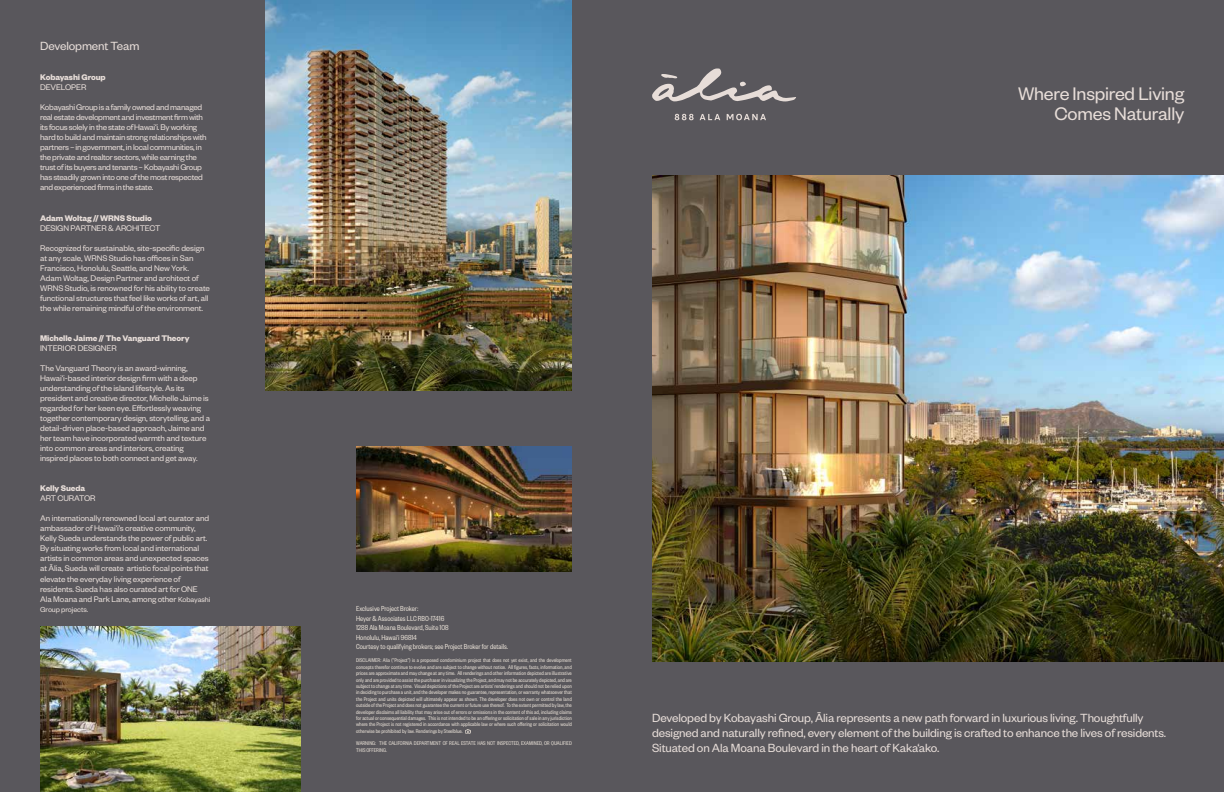
<style>
.page{position:relative;width:1224px;height:792px;background:#59575c}
.page>*{position:absolute;margin:0;border:0;box-sizing:border-box;transform-origin:0 0}
.t1{font:20px/20.1px "Founders Grotesk";letter-spacing:-.01em;color:#e7ddd8;text-align:right}
.t2{font:13px/15px "Founders Grotesk";letter-spacing:-.01em;color:#e7ddd8}
.t3{font:9px/10px "Founders Grotesk";letter-spacing:-.01em;color:#e7ddd8}
.t4{font:9px/10px "Founders Grotesk";letter-spacing:-.03em;color:#e7ddd8}
.t5{font:700 9px "Founders Grotesk";letter-spacing:-.01em;color:#e7ddd8}
.t6{font:8px/9.6px "Founders Grotesk Condensed";color:#e8e0d6}
.t7{font:8px "Founders Grotesk";letter-spacing:-.01em;color:#e7ddd8}
.t8{font:6px/6.4px "Founders Grotesk Condensed";color:#e8e0d6;text-align:justify}
.s1{font-size:8px}
</style>
<div class="page">
<img style="left:266px;top:0;width:306px;height:391px">
<img style="left:40px;top:627px;width:261px;height:165px">
<svg style="left:652px;top:68px;width:144px;height:33px"></svg>
<svg style="left:675px;top:114px;width:19px;height:6px"></svg>
<svg style="left:700px;top:114px;width:20px;height:6px"></svg>
<svg style="left:727px;top:114px;width:39px;height:6px"></svg>
<img style="left:356px;top:446px;width:216px;height:125px">
<svg style="left:466px;top:730px;width:5px;height:3px"></svg>
<img style="left:652px;top:175px;width:572px;height:487px">
<h2 class="t2" style="left:40px;top:38px;width:101px">Development Team</h2>
<h3 class="t5" style="left:40px;top:72px;width:67px">Kobayashi Group</h3>
<h3 class="t3" style="left:40px;top:82px;width:48px">DEVELOPER</h3>
<p class="t4" style="left:40px;top:102px;width:168px">Kobayashi Group is a family owned and managed real estate development and investment firm with its focus solely in the state of Hawai‘i. By working hard to build and maintain strong relationships with partners – in government, in local communities, in the private and realtor sectors, while earning the trust of its buyers and tenants – Kobayashi Group has steadily grown into one of the most respected and experienced firms in the state.</p>
<h3 class="t5" style="left:40px;top:212px;width:113px">Adam Woltag // WRNS Studio</h3>
<h3 class="t3" style="left:40px;top:222px;width:122px">DESIGN PARTNER &amp; ARCHITECT</h3>
<p class="t3" style="left:40px;top:242px;width:171px">Recognized for sustainable, site-specific design at any scale, WRNS Studio has offices in San Francisco, Honolulu, Seattle, and New York.<br>Adam Woltag, Design Partner and architect of WRNS Studio, is renowned for his ability to create functional structures that feel like works of art, all the while remaining mindful of the environment.</p>
<h3 class="t5" style="left:40px;top:332px;width:151px">Michelle Jaime // The Vanguard Theory</h3>
<h3 class="t3" style="left:40px;top:343px;width:78px">INTERIOR DESIGNER</h3>
<p class="t3" style="left:40px;top:363px;width:172px">The Vanguard Theory is an award-winning, Hawai‘i-based interior design firm with a deep understanding of the island lifestyle. As its president and creative director, Michelle Jaime is regarded for her keen eye. Effortlessly weaving together contemporary design, storytelling, and a detail-driven place-based approach, Jaime and her team have incorporated warmth and texture into common areas and interiors, creating inspired places to both connect and get away.</p>
<h3 class="t5" style="left:40px;top:483px;width:47px">Kelly Sueda</h3>
<h3 class="t3" style="left:40px;top:493px;width:57px">ART CURATOR</h3>
<p class="t3" style="left:40px;top:513px;width:172px">An internationally renowned local art curator and ambassador of Hawai‘i’s creative community, Kelly Sueda understands the power of public art.<br>By situating works from local and international artists in common areas and unexpected spaces at Ālia, Sueda will create artistic focal points that elevate the everyday living experience of residents. Sueda has also curated art for ONE Ala Moana and Park Lane, among other <span class="s1">Kobayashi</span></p>
<h3 class="t7" style="left:40px;top:604px;width:50px">Group projects.</h3>
<h3 class="t6" style="left:356px;top:603px;width:154px">Exclusive Project Broker:<br>Heyer &amp; Associates LLC RBO-17416<br>1288 Ala Moana Boulevard, Suite 108<br>Honolulu, Hawai‘i 96814<br>Courtesy to qualifying brokers; see Project Broker for details.</h3>
<p class="t8" style="left:356px;top:657px;width:217px">DISCLAIMER: Alia (“Project”) is a proposed condominium project that does not yet exist, and the development concepts therefor continue to evolve and are subject to change without notice. All figures, facts, information, and prices are approximate and may change at any time. All renderings and other information depicted are illustrative only and are provided to assist the purchaser in visualizing the Project, and may not be accurately depicted, and are subject to change at any time. Visual depictions of the Project are artists’ renderings and should not be relied upon in deciding to purchase a unit, and the developer makes no guarantee, representation, or warranty whatsoever that the Project and units depicted will ultimately appear as shown. The developer does not own or control the land outside of the Project and does not guarantee the current or future use thereof. To the extent permitted by law, the developer disclaims all liability that may arise out of errors or omissions in the content of this ad, including claims for actual or consequential damages. This is not intended to be an offering or solicitation of sale in any jurisdiction where the Project is not registered in accordance with applicable law or where such offering or solicitation would otherwise be prohibited by law. Renderings by Steelblue.</p>
<p class="t8" style="left:356px;top:740px;width:217px">WARNING: THE CALIFORNIA DEPARTMENT OF REAL ESTATE HAS NOT INSPECTED, EXAMINED, OR QUALIFIED<br>THIS OFFERING.</p>
<h1 class="t1" style="left:1018px;top:83px;width:168px">Where Inspired Living<br>Comes Naturally</h1>
<p class="t2" style="left:652px;top:710px;width:516px">Developed by Kobayashi Group, Ālia represents a new path forward in luxurious living. Thoughtfully designed and naturally refined, every element of the building is crafted to enhance the lives of residents.<br>Situated on Ala Moana Boulevard in the heart of Kaka‘ako.</p>
</div>
